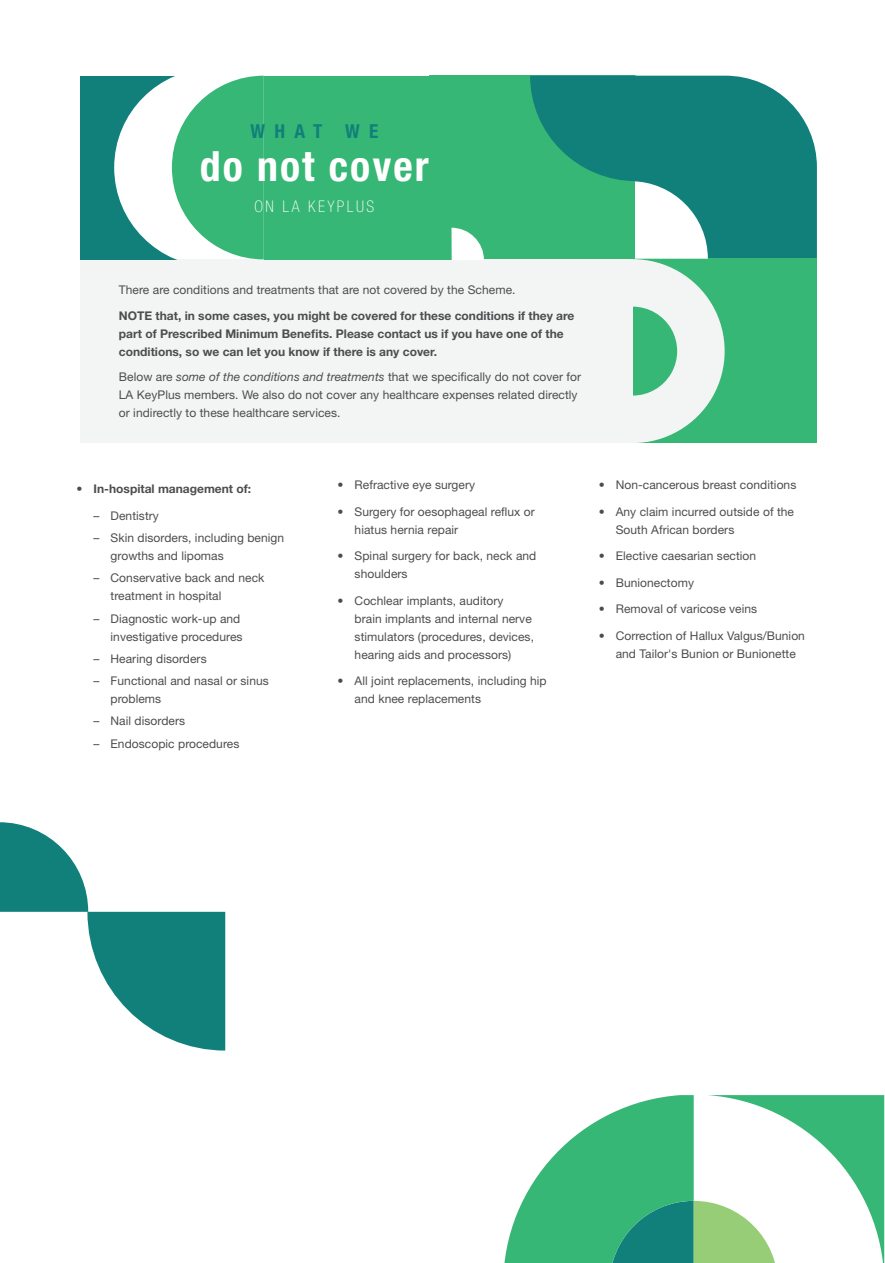
<style>
.page{position:relative;width:885px;height:1263px;background:#fff}
.page>*{position:absolute;margin:0;border:0;box-sizing:border-box;transform-origin:0 0}
.t1{font:700 condensed 41.7px "Helvetica Neue LT Std";letter-spacing:.05em;color:#fff}
.t2{font:700 condensed 19.2px "Helvetica Neue LT Std";letter-spacing:.475em;color:#11807b}
.t3{font:100 condensed 16.05px "Helvetica Neue LT Std";letter-spacing:.15em;color:#fff}
.t4{font:12px/18px "Helvetica Neue LT Std";letter-spacing:.005em;color:#4d4d4f}
.t5{font:700 12px/18px "Helvetica Neue LT Std";color:#4d4d4f}
.s1{font-style:italic}
.s2{font-weight:300}
</style>
<div class="page">
<div style="left:81px;top:259px;width:552px;height:184px;background:#f3f4f4"></div>
<div style="left:264px;top:76px;width:187px;height:183px;background:#37b775"></div>
<svg style="left:81px;top:76px;width:183px;height:183px"></svg>
<div style="left:429px;top:76px;width:205px;height:183px;background:#37b775"></div>
<svg style="left:530px;top:76px;width:286px;height:367px"></svg>
<svg style="left:451px;top:228px;width:33px;height:32px"></svg>
<svg style="left:0;top:822px;width:225px;height:228px"></svg>
<svg style="left:504px;top:1095px;width:380px;height:168px"></svg>
<h2 class="t2" style="left:250px;top:120px;width:129px">WHAT WE</h2>
<h1 class="t1" style="left:200px;top:141px;width:230px">do not cover</h1>
<h3 class="t3" style="left:254px;top:197px;width:121px">ON LA KEYPLUS</h3>
<p class="t4" style="left:119px;top:280px;width:398px">There are conditions and treatments that are not covered by the Scheme.</p>
<p class="t5" style="left:119px;top:307px;width:457px">NOTE that, in some cases, you might be covered for these conditions if they are part of Prescribed Minimum Benefits. Please contact us if you have one of the conditions, so we can let you know if there is any cover.</p>
<p class="t4" style="left:119px;top:367px;width:463px">Below are <span class="s1">some of the conditions and treatments</span> that we specifically do not cover for<br>LA KeyPlus members. We also do not cover any healthcare expenses related directly or indirectly to these healthcare services.</p>
<p class="t5" style="left:77px;top:480px;width:176px"><span class="s2">•</span> In-hospital management of:</p>
<p class="t4" style="left:94px;top:506px;width:67px">– Dentistry</p>
<p class="t4" style="left:111px;top:529px;width:175px;text-indent:-17px">– Skin disorders, including benign growths and lipomas</p>
<p class="t4" style="left:111px;top:569px;width:155px;text-indent:-17px">– Conservative back and neck treatment in hospital</p>
<p class="t4" style="left:94px;top:609px;width:150px;text-align:right">– Diagnostic work-up and investigative procedures</p>
<p class="t4" style="left:93px;top:649px;width:115px">– Hearing disorders</p>
<p class="t4" style="left:111px;top:672px;width:160px;text-indent:-17px">– Functional and nasal or sinus problems</p>
<p class="t4" style="left:93px;top:712px;width:93px">– Nail disorders</p>
<p class="t4" style="left:93px;top:734px;width:147px">– Endoscopic procedures</p>
<p class="t4" style="left:337px;top:476px;width:139px">• Refractive eye surgery</p>
<p class="t4" style="left:354px;top:502px;width:182px;text-indent:-17px">• Surgery for oesophageal reflux or hiatus hernia repair</p>
<p class="t4" style="left:354px;top:547px;width:183px;text-indent:-17px">• Spinal surgery for back, neck and shoulders</p>
<p class="t4" style="left:354px;top:591px;width:181px;text-indent:-17px">• Cochlear implants, auditory<br>brain implants and internal nerve stimulators (procedures, devices, hearing aids and processors)</p>
<p class="t4" style="left:354px;top:672px;width:193px;text-indent:-17px">• All joint replacements, including hip and knee replacements</p>
<p class="t4" style="left:598px;top:476px;width:199px">• Non-cancerous breast conditions</p>
<p class="t4" style="left:615px;top:502px;width:180px;text-indent:-17px">• Any claim incurred outside of the<br>South African borders</p>
<p class="t4" style="left:598px;top:547px;width:159px">• Elective caesarian section</p>
<p class="t4" style="left:598px;top:573px;width:97px">• Bunionectomy</p>
<p class="t4" style="left:598px;top:600px;width:160px">• Removal of varicose veins</p>
<p class="t4" style="left:615px;top:626px;width:191px;text-indent:-17px">• Correction of Hallux Valgus/Bunion and Tailor's Bunion or Bunionette</p>
</div>
